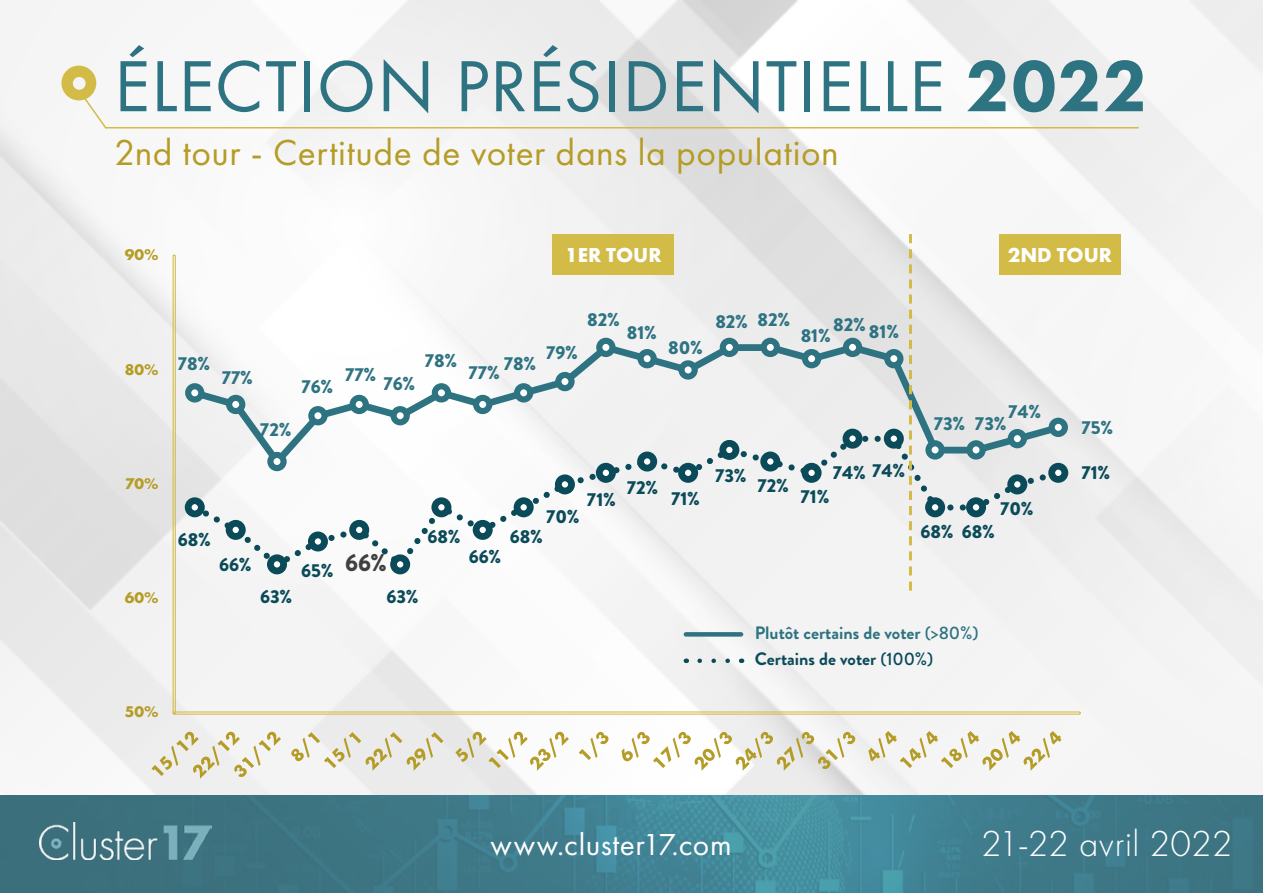
<style>
.page{position:relative;width:1263px;height:893px;background:#fff}
.page>*{position:absolute;margin:0;border:0;box-sizing:border-box;transform-origin:0 0}
.t1{font:75px "Futura PT";letter-spacing:.01em;color:#2e7382}
.t2{font:37.5px "Futura PT";letter-spacing:.015em;color:#b59c26}
.t3{font:300 37.5px "Futura PT";letter-spacing:.01em;color:#fff}
.t4{font:31.5px "Futura PT";letter-spacing:.015em;color:#fff}
.t5{font:700 21px "Futura PT";color:#fff}
.t6{font:900 18.75px/25.5px "Brandon Grotesque";letter-spacing:.005em;color:#0a4a59}
.t7{font:900 18.75px "Brandon Grotesque";letter-spacing:.005em;color:#2e7382}
.t8{font:700 18px/26.2px "Brandon Grotesque";color:#2e7382}
.t9{font:700 16.05px "Futura PT";color:#b59c26}
.s1{font-weight:800}
.s2{font-weight:500}
.s3{color:#0a4a59}
.s4{font-weight:500;color:#0a4a59}
</style>
<div class="page">
<img style="left:0;top:0;width:1263px;height:795px">
<img style="left:0;top:795px;width:1263px;height:98px">
<img style="left:39px;top:822px;width:173px;height:38px">
<hr style="left:105px;top:127px;width:1034px;height:1px;background:#d3bb47">
<svg style="left:61px;top:66px;width:47px;height:64px"></svg>
<svg style="left:152px;top:732px;width:129px;height:47px"></svg>
<svg style="left:291px;top:732px;width:152px;height:39px"></svg>
<svg style="left:455px;top:732px;width:114px;height:39px"></svg>
<svg style="left:579px;top:732px;width:29px;height:28px"></svg>
<svg style="left:622px;top:732px;width:233px;height:39px"></svg>
<svg style="left:868px;top:731px;width:193px;height:40px"></svg>
<svg style="left:173px;top:234px;width:908px;height:481px"></svg>
<div style="left:999px;top:234px;width:121px;height:40px;background:#d3bb47"></div>
<div style="left:553px;top:234px;width:121px;height:40px;background:#d3bb47"></div>
<h1 class="t1" style="left:114px;top:42px;width:1035px">ÉLECTION PRÉSIDENTIELLE <span class="s1">2022</span></h1>
<h2 class="t2" style="left:114px;top:130px;width:726px">2nd tour - Certitude de voter dans la population</h2>
<p class="t9" style="left:125px;top:245px;width:35px">90%</p>
<p class="t5" style="left:565px;top:242px;width:98px">1ER TOUR</p>
<p class="t5" style="left:1008px;top:242px;width:106px">2ND TOUR</p>
<p class="t9" style="left:125px;top:359px;width:35px">80%</p>
<p class="t7" style="left:178px;top:350px;width:34px">78%</p>
<p class="t7" style="left:222px;top:364px;width:33px">77%</p>
<p class="t7" style="left:301px;top:373px;width:33px">76%</p>
<p class="t7" style="left:345px;top:361px;width:33px">77%</p>
<p class="t7" style="left:384px;top:370px;width:33px">76%</p>
<p class="t7" style="left:425px;top:347px;width:34px">78%</p>
<p class="t7" style="left:504px;top:350px;width:34px">78%</p>
<p class="t7" style="left:469px;top:359px;width:33px">77%</p>
<p class="t7" style="left:546px;top:339px;width:33px">79%</p>
<p class="t7" style="left:587px;top:307px;width:34px">82%</p>
<p class="t7" style="left:627px;top:320px;width:32px">81%</p>
<p class="t7" style="left:668px;top:334px;width:36px">80%</p>
<p class="t7" style="left:715px;top:308px;width:76px">82% 82%</p>
<p class="t7" style="left:801px;top:322px;width:32px">81%</p>
<p class="t7" style="left:833px;top:315px;width:67px">82% 81%</p>
<p class="t7" style="left:260px;top:416px;width:33px">72%</p>
<p class="t7" style="left:1008px;top:398px;width:34px">74%</p>
<p class="t7" style="left:934px;top:410px;width:74px">73% 73%</p>
<p class="t7" style="left:1081px;top:414px;width:33px">75%</p>
<p class="t9" style="left:125px;top:473px;width:35px">70%</p>
<p class="t6" style="left:178px;top:527px;width:34px">68%</p>
<p class="t6" style="left:428px;top:524px;width:34px">68%</p>
<p class="t6" style="left:546px;top:504px;width:35px">70%</p>
<p class="t6" style="left:510px;top:524px;width:34px">68%</p>
<p class="t6" style="left:587px;top:487px;width:30px">71%</p>
<p class="t6" style="left:627px;top:475px;width:33px">72%</p>
<p class="t6" style="left:671px;top:486px;width:30px">71%</p>
<p class="t6" style="left:715px;top:463px;width:33px">73%</p>
<p class="t6" style="left:757px;top:473px;width:33px">72%</p>
<p class="t6" style="left:833px;top:459px;width:74px">74% 74%</p>
<p class="t6" style="left:801px;top:484px;width:30px">71%</p>
<p class="t6" style="left:1000px;top:496px;width:35px">70%</p>
<p class="t6" style="left:921px;top:519px;width:76px">68% 68%</p>
<p class="t6" style="left:1081px;top:460px;width:30px">71%</p>
<p class="t9" style="left:125px;top:587px;width:35px">60%</p>
<p class="t6" style="left:219px;top:552px;width:34px">66%</p>
<p class="t6" style="left:260px;top:584px;width:33px">63%</p>
<p class="t6" style="left:386px;top:558px;width:33px;text-indent:-85px">65% <sup>66%<br></sup>63%</p>
<p class="t6" style="left:469px;top:544px;width:34px">66%</p>
<p class="t8" style="left:755px;top:619px;width:225px">Plutôt certains de voter <span class="s2">(&gt;80%)<br></span><span class="s3">Certains de voter</span> <span class="s4">(100%)</span></p>
<p class="t9" style="left:125px;top:702px;width:35px">50%</p>
<h3 class="t4" style="left:491px;top:825px;width:243px">www.cluster17.com</h3>
<h2 class="t3" style="left:981px;top:822px;width:253px">21-22 avril 2022</h2>
</div>
